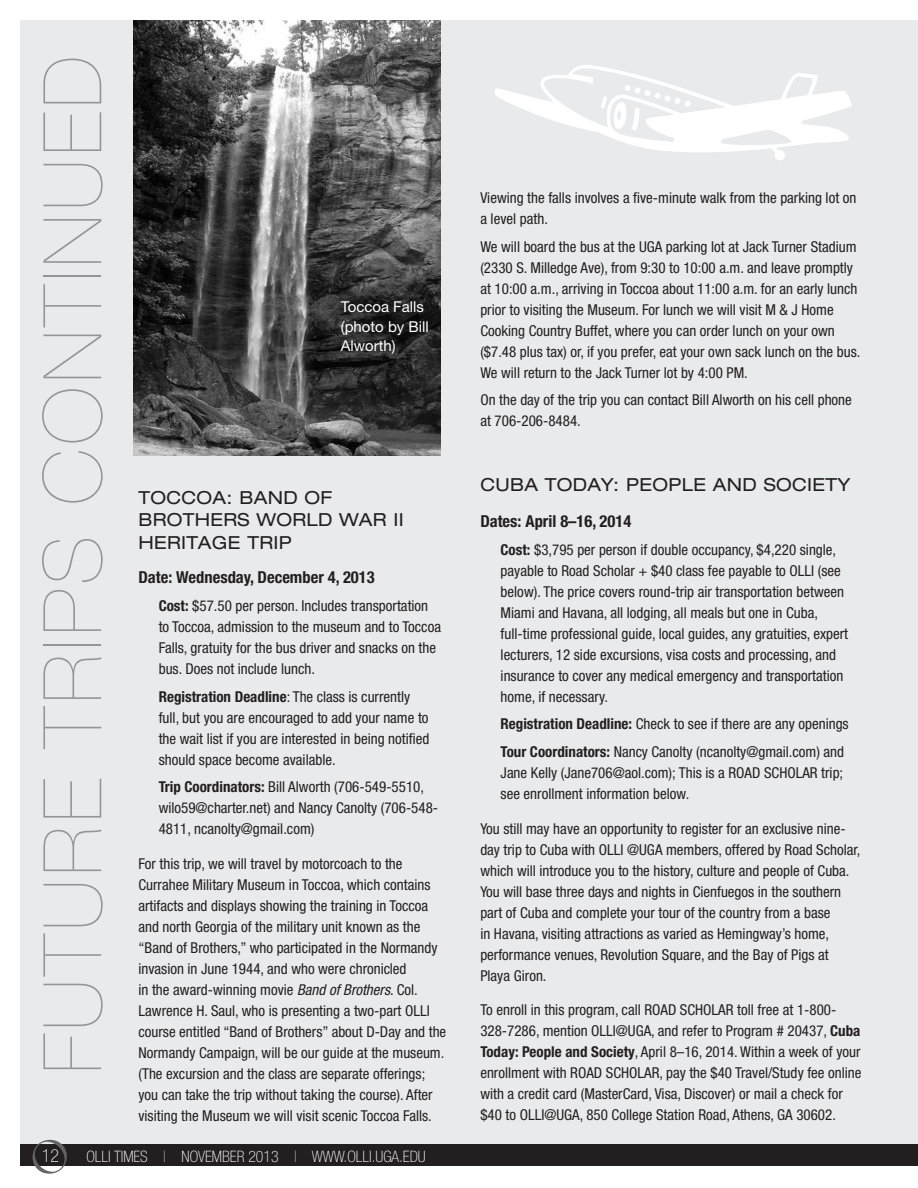
<style>
.page{position:relative;width:918px;height:1188px;background:#fff}
.page>*{position:absolute;margin:0;border:0;box-sizing:border-box;transform-origin:0 0}
.Side_Heading{font:200 81px "Helvetica Neue";letter-spacing:.05em;color:#939598}
.Body_Text_Black{font:expanded 18px/22.5px "Helvetica Neue";letter-spacing:.02em;color:#231f20}
.t1{font:100 condensed 18px "Helvetica Neue";color:#fff}
.Body_Text_Black-2{font:700 condensed 16.5px "Helvetica Neue";color:#231f20}
.t2{font:100 condensed 15.75px "Helvetica Neue";color:#fff}
.Body_Text_Black-3{font:condensed 15px/21px "Helvetica Neue";color:#231f20}
.t3{font:15px/19.5px "Helvetica Neue";color:#fff}
.s1{font-weight:700}
.s2{font-style:italic}
.s3{color:#b2b3b7}
</style>
<div class="page">
<div style="left:20px;top:20px;width:898px;height:1127px;background:#e9eaeb"></div>
<svg style="left:495px;top:65px;width:357px;height:96px"></svg>
<img style="left:134px;top:20px;width:307px;height:436px">
<div style="left:20px;top:1145px;width:898px;height:21px;background:#231f20"></div>
<svg style="left:33px;top:1140px;width:34px;height:34px"></svg>
<p class="Side_Heading" style="left:26px;top:1074px;width:1020px;rotate:-90deg">FUTURE TRIPS CONTINUED</p>
<p class="t3" style="left:341px;top:297px;width:90px">Toccoa Falls (photo by Bill<br>Alworth)</p>
<p class="Body_Text_Black" style="left:138px;top:486px;width:267px">TOCCOA: BAND OF<br>BROTHERS WORLD WAR II<br>HERITAGE TRIP</p>
<p class="Body_Text_Black-2" style="left:138px;top:567px;width:238px">Date: Wednesday, December 4, 2013</p>
<p class="Body_Text_Black-3" style="left:159px;top:595px;width:284px"><span class="s1">Cost:</span> $57.50 per person. Includes transportation to Toccoa, admission to the museum and to Toccoa Falls, gratuity for the bus driver and snacks on the bus. Does not include lunch.</p>
<p class="Body_Text_Black-3" style="left:159px;top:686px;width:272px"><span class="s1">Registration Deadline</span>: The class is currently full, but you are encouraged to add your name to the wait list if you are interested in being notified should space become available.</p>
<p class="Body_Text_Black-3" style="left:159px;top:777px;width:281px"><span class="s1">Trip Coordinators:</span> Bill Alworth (706-549-5510, wilo59@charter.net) and Nancy Canolty (706-548-<br>4811, ncanolty@gmail.com)</p>
<p class="Body_Text_Black-3" style="left:138px;top:853px;width:309px">For this trip, we will travel by motorcoach to the Currahee Military Museum in Toccoa, which contains artifacts and displays showing the training in Toccoa and north Georgia of the military unit known as the “Band of Brothers,” who participated in the Normandy invasion in June 1944, and who were chronicled<br>in the award-winning movie <span class="s2">Band of Brothers</span>. Col.<br>Lawrence H. Saul, who is presenting a two-part OLLI course entitled “Band of Brothers” about D-Day and the Normandy Campaign, will be our guide at the museum. (The excursion and the class are separate offerings; you can take the trip without taking the course). After visiting the Museum we will visit scenic Toccoa Falls.</p>
<p class="t1" style="left:42px;top:1145px;width:19px">12</p>
<p class="t2" style="left:86px;top:1147px;width:341px">OLLI TIMES <span class="s3">|</span> NOVEMBER 2013 <span class="s3">|</span> WWW.OLLI.UGA.EDU</p>
<p class="Body_Text_Black-3" style="left:480px;top:187px;width:378px">Viewing the falls involves a five-minute walk from the parking lot on a level path.</p>
<p class="Body_Text_Black-3" style="left:480px;top:236px;width:382px">We will board the bus at the UGA parking lot at Jack Turner Stadium (2330 S. Milledge Ave), from 9:30 to 10:00 a.m. and leave promptly at 10:00 a.m., arriving in Toccoa about 11:00 a.m. for an early lunch prior to visiting the Museum. For lunch we will visit M &amp; J Home Cooking Country Buffet, where you can order lunch on your own ($7.48 plus tax) or, if you prefer, eat your own sack lunch on the bus.<br>We will return to the Jack Turner lot by 4:00 PM.</p>
<p class="Body_Text_Black-3" style="left:480px;top:390px;width:373px">On the day of the trip you can contact Bill Alworth on his cell phone at 706-206-8484.</p>
<p class="Body_Text_Black" style="left:480px;top:473px;width:372px">CUBA TODAY: PEOPLE AND SOCIETY</p>
<p class="Body_Text_Black-2" style="left:480px;top:511px;width:152px">Dates: April 8–16, 2014</p>
<p class="Body_Text_Black-3" style="left:501px;top:539px;width:349px"><span class="s1">Cost:</span> $3,795 per person if double occupancy, $4,220 single, payable to Road Scholar + $40 class fee payable to OLLI (see below). The price covers round-trip air transportation between Miami and Havana, all lodging, all meals but one in Cuba, full-time professional guide, local guides, any gratuities, expert lecturers, 12 side excursions, visa costs and processing, and insurance to cover any medical emergency and transportation home, if necessary.</p>
<p class="Body_Text_Black-3" style="left:501px;top:714px;width:350px"><span class="s1">Registration Deadline:</span> Check to see if there are any openings</p>
<p class="Body_Text_Black-3" style="left:501px;top:741px;width:345px;text-align:justify"><span class="s1">Tour Coordinators:</span> Nancy Canolty (ncanolty@gmail.com) and Jane Kelly (Jane706@aol.com); This is a ROAD SCHOLAR trip; see enrollment information below.</p>
<p class="Body_Text_Black-3" style="left:480px;top:818px;width:382px">You still may have an opportunity to register for an exclusive nine&shy;day trip to Cuba with OLLI @UGA members, offered by Road Scholar, which will introduce you to the history, culture and people of Cuba.<br>You will base three days and nights in Cienfuegos in the southern part of Cuba and complete your tour of the country from a base<br>in Havana, visiting attractions as varied as Hemingway’s home, performance venues, Revolution Square, and the Bay of Pigs at Playa Giron.</p>
<p class="Body_Text_Black-3" style="left:480px;top:999px;width:383px">To enroll in this program, call ROAD SCHOLAR toll free at 1-800- 328-7286, mention OLLI@UGA, and refer to Program # 20437, <span class="s1">Cuba Today: People and Society</span>, April 8–16, 2014. Within a week of your enrollment with ROAD SCHOLAR, pay the $40 Travel/Study fee online with a credit card (MasterCard, Visa, Discover) or mail a check for $40 to OLLI@UGA, 850 College Station Road, Athens, GA 30602.</p>
</div>
